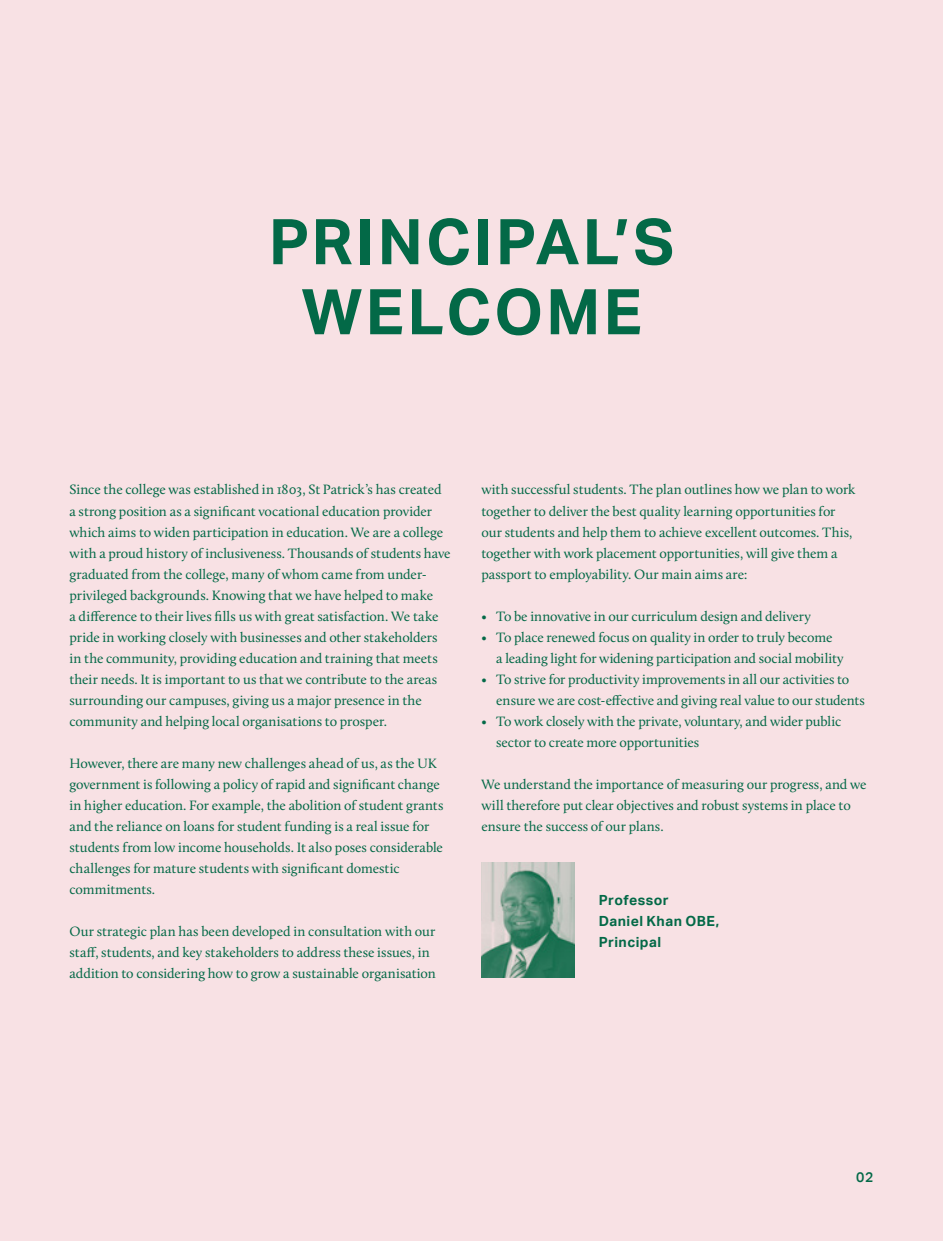
<style>
.page{position:relative;width:943px;height:1241px;background:#fff}
.page>*{position:absolute;margin:0;border:0;box-sizing:border-box;transform-origin:0 0}
.t1{font:700 63px/70px "Aktiv Grotesk";letter-spacing:.05em;color:#036947;text-align:center}
.t2{font:14px/21px "Calluna";letter-spacing:-.005em;color:#036947}
.t3{font:700 14px/21px "Aktiv Grotesk";color:#036947}
.t4{font:500 14px "Aktiv Grotesk";color:#036947}
</style>
<div class="page">
<div style="left:0;top:0;width:943px;height:1240px;background:#f8e1e4"></div>
<img style="left:481px;top:862px;width:93px;height:115px">
<h1 class="t1" style="left:269px;top:205px;width:407px">Principal’s welcome</h1>
<p class="t2" style="left:69px;top:479px;width:383px">Since the college was established in 1803, St Patrick’s has created a strong position as a significant vocational education provider which aims to widen participation in education. We are a college with a proud history of inclusiveness. Thousands of students have graduated from the college, many of whom came from under&shy;privileged backgrounds. Knowing that we have helped to make<br>a difference to their lives fills us with great satisfaction. We take pride in working closely with businesses and other stakeholders in the community, providing education and training that meets their needs. It is important to us that we contribute to the areas surrounding our campuses, giving us a major presence in the community and helping local organisations to prosper.</p>
<p class="t2" style="left:69px;top:752px;width:375px">However, there are many new challenges ahead of us, as the UK government is following a policy of rapid and significant change in higher education. For example, the abolition of student grants and the reliance on loans for student funding is a real issue for students from low income households. It also poses considerable challenges for mature students with significant domestic commitments.</p>
<p class="t2" style="left:69px;top:920px;width:368px">Our strategic plan has been developed in consultation with our staff, students, and key stakeholders to address these issues, in addition to considering how to grow a sustainable organisation</p>
<p class="t2" style="left:481px;top:479px;width:375px">with successful students. The plan outlines how we plan to work together to deliver the best quality learning opportunities for our students and help them to achieve excellent outcomes. This, together with work placement opportunities, will give them a passport to employability. Our main aims are:</p>
<p class="t2" style="left:481px;top:605px;width:331px">• To be innovative in our curriculum design and delivery</p>
<p class="t2" style="left:496px;top:626px;width:349px;text-indent:-15px">• To place renewed focus on quality in order to truly become<br>a leading light for widening participation and social mobility</p>
<p class="t2" style="left:496px;top:668px;width:370px;text-indent:-15px">• To strive for productivity improvements in all our activities to ensure we are cost-effective and giving real value to our students</p>
<p class="t2" style="left:496px;top:710px;width:346px;text-indent:-15px">• To work closely with the private, voluntary, and wider public sector to create more opportunities</p>
<p class="t2" style="left:481px;top:773px;width:387px">We understand the importance of measuring our progress, and we will therefore put clear objectives and robust systems in place to ensure the success of our plans.</p>
<p class="t3" style="left:599px;top:888px;width:122px">Professor<br>Daniel Khan OBE,<br>Principal</p>
<p class="t4" style="left:856px;top:1167px;width:19px">02</p>
</div>
